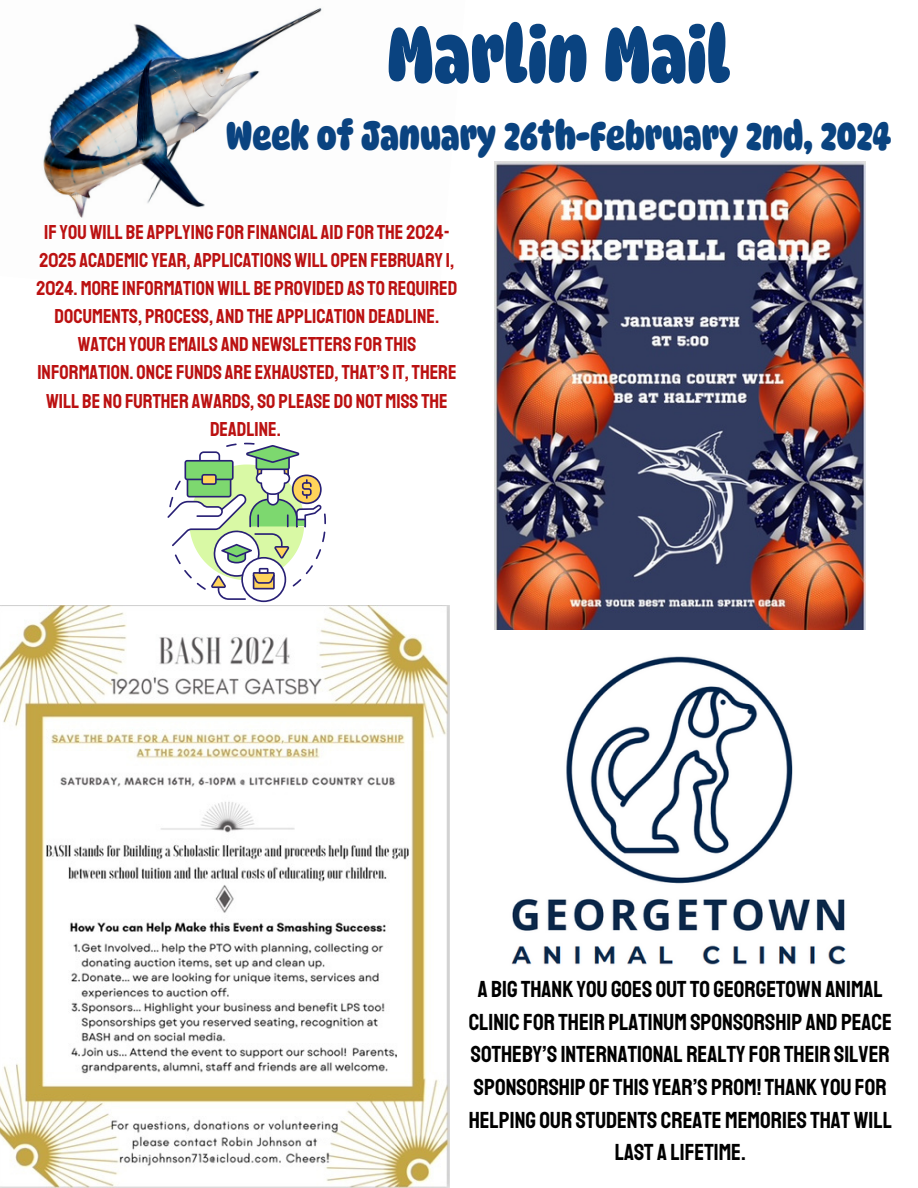
<style>
.page{position:relative;width:918px;height:1188px;background:#fff}
.page>*{position:absolute;margin:0;border:0;box-sizing:border-box;transform-origin:0 0}
.t1{font:700 77.1px "Dyna Puff Condensed";color:#0a4380}
.t2{font:700 39.6px "Dyna Puff Condensed";color:#0a4380}
.t3{font:23.4px/32.7px "Staatliches";color:#000;text-align:center}
.t4{font:20.4px/28.2px "Staatliches";color:#b11;text-align:center}
</style>
<div class="page">
<img style="left:43px;top:8px;width:279px;height:210px">
<img style="left:0;top:606px;width:449px;height:582px">
<img style="left:495px;top:161px;width:371px;height:469px">
<svg style="left:167px;top:443px;width:159px;height:167px"></svg>
<img style="left:511px;top:656px;width:335px;height:309px">
<p class="t1" style="left:387px;top:8px;width:345px">Marlin Mail</p>
<p class="t2" style="left:226px;top:112px;width:667px">Week of January 26th-February 2nd, 2024</p>
<p class="t4" style="left:36px;top:218px;width:422px">IF YOUWILL BE APPLYING FOR FINANCIAL AID FOR THE 2024- 2025 ACADEMIC YEAR, APPLICATIONSWILL OPEN FEBRUARY 1, 2024. MORE INFORMATIONWILL BE PROVIDED AS TO REQUIRED DOCUMENTS, PROCESS, AND THE APPLICATION DEADLINE.<br>WATCH YOUR EMAILS AND NEWSLETTERS FOR THIS INFORMATION. ONCE FUNDS ARE EXHAUSTED, THAT’S IT, THERE WILL BE NO FURTHER AWARDS, SO PLEASE DO NOT MISS THE DEADLINE.</p>
<p class="t3" style="left:469px;top:973px;width:425px">A BIG THANK YOU GOES OUT TO GEORGETOWN ANIMAL CLINIC FOR THEIR PLATINUM SPONSORSHIP AND PEACE SOTHEBY’S INTERNATIONAL REALTY FOR THEIR SILVER SPONSORSHIP OF THIS YEAR’S PROM! THANK YOU FOR HELPING OUR STUDENTS CREATE MEMORIES THATWILL LAST A LIFETIME.</p>
</div>
